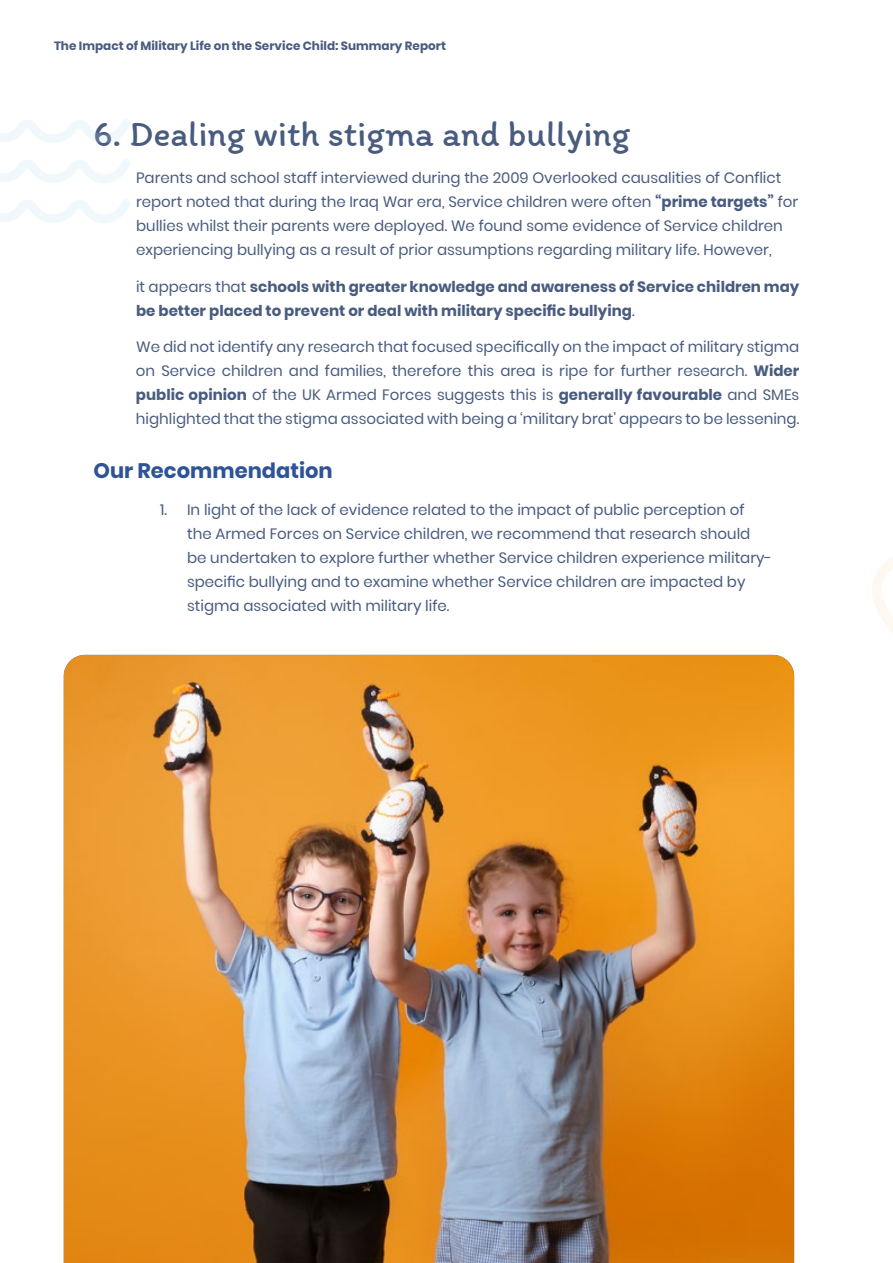
<style>
.page{position:relative;width:893px;height:1263px;background:#fff}
.page>*{position:absolute;margin:0;border:0;box-sizing:border-box;transform-origin:0 0}
.t1{font:36px "Itim";color:#495c7f}
.t2{font:700 21px "Poppins";color:#2f5496}
.t3{font:15px/24px "Poppins";color:#495c7f}
.t4{font:700 15px/24px "Poppins";color:#495c7f}
.t5{font:700 12px "Poppins";color:#495c7f}
.s1{font-weight:700}
.s2{font-weight:400}
</style>
<div class="page">
<svg style="left:0;top:159px;width:131px;height:24px"></svg>
<svg style="left:0;top:199px;width:131px;height:24px"></svg>
<svg style="left:0;top:119px;width:131px;height:24px"></svg>
<svg style="left:872px;top:557px;width:21px;height:77px"></svg>
<img style="left:64px;top:655px;width:730px;height:608px">
<p class="t5" style="left:54px;top:39px;width:393px">The Impact of Military Life on the Service Child: Summary Report</p>
<h1 class="t1" style="left:94px;top:111px;width:538px">6. Dealing with stigma and bullying</h1>
<p class="t3" style="left:136px;top:166px;width:664px">Parents and school staff interviewed during the 2009 Overlooked causalities of Conflict report noted that during the Iraq War era, Service children were often <span class="s1">“prime targets”</span> for bullies whilst their parents were deployed. We found some evidence of Service children experiencing bullying as a result of prior assumptions regarding military life. However,</p>
<p class="t4" style="left:136px;top:274px;width:665px"><span class="s2">it appears that</span> schools with greater knowledge and awareness of Service children may be better placed to prevent or deal with military specific bullying<span class="s2">.</span></p>
<p class="t3" style="left:136px;top:335px;width:665px;text-align:justify">We did not identify any research that focused specifically on the impact of military stigma on Service children and families, therefore this area is ripe for further research. <span class="s1">Wider public opinion</span> of the UK Armed Forces suggests this is <span class="s1">generally favourable</span> and SMEs highlighted that the stigma associated with being a ‘military brat’ appears to be lessening.</p>
<h2 class="t2" style="left:94px;top:459px;width:241px">Our Recommendation</h2>
<p class="t3" style="left:187px;top:498px;width:587px;text-indent:-27px">1. In light of the lack of evidence related to the impact of public perception of the Armed Forces on Service children, we recommend that research should be undertaken to explore further whether Service children experience military&shy;specific bullying and to examine whether Service children are impacted by stigma associated with military life.</p>
</div>
